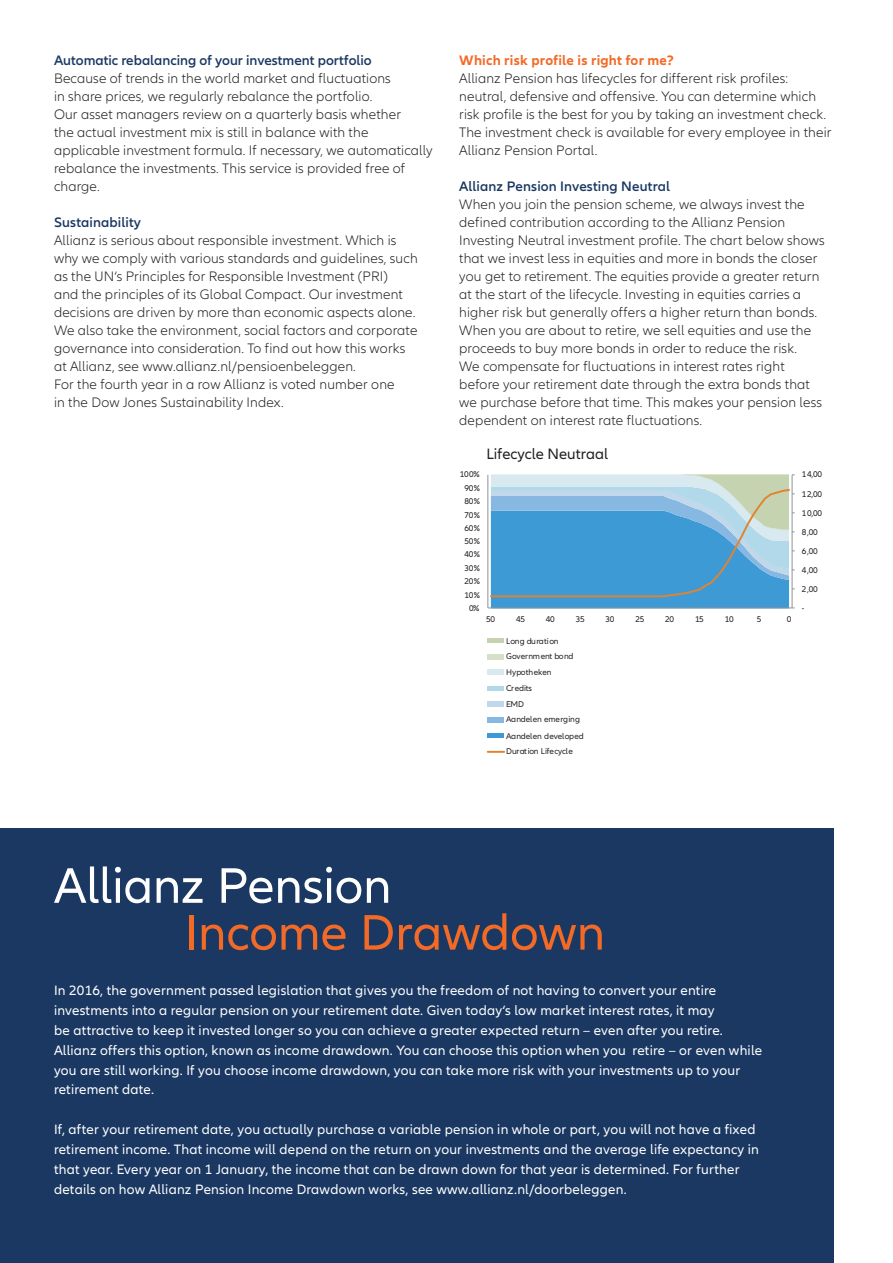
<style>
.page{position:relative;width:893px;height:1263px;background:#fff}
.page>*{position:absolute;margin:0;border:0;box-sizing:border-box;transform-origin:0 0}
.Subhead_13_16_ASR_A4{font:51.75px "Allianz Neo";letter-spacing:-.005em;color:#fff}
.Subhead_13_16_ASR_A4-2{font:51.75px "Allianz Neo";letter-spacing:-.005em;color:#f36a27}
.t1{font:15.6px "Allianz Neo";color:#231f20}
.Subhead_13_16_ASR_A4-3{font:300 14.25px/18px "Allianz Neo";letter-spacing:.01em;color:#231f20}
.Copy_9_5_13_25_ASL_A{font:600 14.25px "Allianz Neo";color:#1a3862}
.Subhead_13_16_ASR_A4-4{font:600 14.25px "Allianz Neo";letter-spacing:.01em;color:#1a3862}
.Copy_9_5_13_25_ASL_A-2{font:700 14.25px "Allianz Neo";letter-spacing:.015em;color:#f36a27}
.body{font:14.1px/19.8px "Allianz Neo";letter-spacing:.015em;color:#fff}
.t2{font:8.7px/15.6px "Allianz Neo";letter-spacing:-.025em;color:#231f20}
</style>
<div class="page">
<div style="left:0;top:828px;width:833px;height:435px;background:#1a3862"></div>
<hr style="left:488px;top:475px;width:1px;height:133px;background:#8d949b">
<hr style="left:488px;top:608px;width:304px;height:1px;background:#8d949b">
<svg style="left:489px;top:474px;width:306px;height:135px;background:#71b0d6"></svg>
<hr style="left:488px;top:639px;width:16px;height:4px;background:#c5d3b0">
<div style="left:488px;top:654px;width:16px;height:5px;background:#d5dfca"></div>
<div style="left:488px;top:670px;width:16px;height:5px;background:#d9e9f0"></div>
<hr style="left:488px;top:686px;width:16px;height:4px;background:#b1d9e9">
<div style="left:488px;top:702px;width:16px;height:5px;background:#c1d8eb"></div>
<div style="left:488px;top:717px;width:16px;height:5px;background:#86b8e1"></div>
<hr style="left:488px;top:734px;width:16px;height:4px;background:#3d9ad5">
<svg style="left:488px;top:751px;width:16px;height:2px"></svg>
<p class="Copy_9_5_13_25_ASL_A" style="left:54px;top:52px;width:319px">Automatic rebalancing of your investment portfolio</p>
<p class="Subhead_13_16_ASR_A4-3" style="left:54px;top:70px;width:338px">Because of trends in the world market and fluctuations</p>
<p class="Subhead_13_16_ASR_A4-3" style="left:54px;top:88px;width:320px">in share prices, we regularly rebalance the portfolio.</p>
<p class="Subhead_13_16_ASR_A4-3" style="left:54px;top:106px;width:349px">Our asset managers review on a quarterly basis whether</p>
<p class="Subhead_13_16_ASR_A4-3" style="left:54px;top:124px;width:380px">the actual investment mix is still in balance with the applicable investment formula. If necessary, we automatically rebalance the investments. This service is provided free of charge.</p>
<p class="Copy_9_5_13_25_ASL_A" style="left:54px;top:214px;width:89px">Sustainability</p>
<p class="Subhead_13_16_ASR_A4-3" style="left:54px;top:232px;width:365px">Allianz is serious about responsible investment. Which is why we comply with various standards and guidelines, such as the UN‘s Principles for Responsible Investment (PRI)<br>and the principles of its Global Compact. Our investment decisions are driven by more than economic aspects alone.<br>We also take the environment, social factors and corporate governance into consideration. To find out how this works</p>
<p class="Subhead_13_16_ASR_A4-3" style="left:54px;top:358px;width:303px">at Allianz, see www.allianz.nl/pensioenbeleggen.</p>
<p class="Subhead_13_16_ASR_A4-3" style="left:54px;top:376px;width:342px">For the fourth year in a row Allianz is voted number one</p>
<p class="Subhead_13_16_ASR_A4-3" style="left:54px;top:394px;width:231px">in the Dow Jones Sustainability Index.</p>
<p class="Copy_9_5_13_25_ASL_A-2" style="left:459px;top:52px;width:216px">Which risk profile is right for me?</p>
<p class="Subhead_13_16_ASR_A4-3" style="left:459px;top:70px;width:374px">Allianz Pension has lifecycles for different risk profiles: neutral, defensive and offensive. You can determine which risk profile is the best for you by taking an investment check.<br>The investment check is available for every employee in their Allianz Pension Portal.</p>
<p class="Subhead_13_16_ASR_A4-4" style="left:459px;top:178px;width:212px">Allianz Pension Investing Neutral</p>
<p class="Subhead_13_16_ASR_A4-3" style="left:459px;top:196px;width:367px">When you join the pension scheme, we always invest the defined contribution according to the Allianz Pension Investing Neutral investment profile. The chart below shows that we invest less in equities and more in bonds the closer you get to retirement. The equities provide a greater return</p>
<p class="Subhead_13_16_ASR_A4-3" style="left:459px;top:286px;width:359px">at the start of the lifecycle. Investing in equities carries a higher risk but generally offers a higher return than bonds.<br>When you are about to retire, we sell equities and use the proceeds to buy more bonds in order to reduce the risk.</p>
<p class="Subhead_13_16_ASR_A4-3" style="left:459px;top:358px;width:364px">We compensate for fluctuations in interest rates right before your retirement date through the extra bonds that we purchase before that time. This makes your pension less dependent on interest rate fluctuations.</p>
<p class="t2" style="left:460px;top:466px;width:21px">100%</p>
<p class="t2" style="left:464px;top:480px;width:17px">90%</p>
<p class="t2" style="left:464px;top:493px;width:17px">80%</p>
<p class="t2" style="left:464px;top:507px;width:17px">70%</p>
<p class="t2" style="left:464px;top:520px;width:17px">60%</p>
<p class="t2" style="left:464px;top:534px;width:17px">50%</p>
<p class="t2" style="left:464px;top:547px;width:17px">40%</p>
<p class="t2" style="left:464px;top:561px;width:17px">30%</p>
<p class="t2" style="left:464px;top:574px;width:17px">20%</p>
<p class="t2" style="left:464px;top:587px;width:17px">10%</p>
<p class="t2" style="left:469px;top:600px;width:12px">0%</p>
<p class="t1" style="left:487px;top:445px;width:123px">Lifecycle Neutraal</p>
<p class="t2" style="left:486px;top:612px;width:10px">50</p>
<p class="t2" style="left:516px;top:612px;width:10px">45</p>
<p class="t2" style="left:546px;top:612px;width:10px">40</p>
<p class="t2" style="left:576px;top:612px;width:10px">35</p>
<p class="t2" style="left:605px;top:612px;width:10px">30</p>
<p class="t2" style="left:635px;top:612px;width:10px">25</p>
<p class="t2" style="left:665px;top:612px;width:10px">20</p>
<p class="t2" style="left:695px;top:612px;width:10px">15</p>
<p class="t2" style="left:725px;top:612px;width:10px">10</p>
<p class="t2" style="left:757px;top:612px;width:6px">5</p>
<p class="t2" style="left:787px;top:612px;width:6px">0</p>
<p class="t2" style="left:506px;top:633px;width:69px">Long duration<br>Government bond<br>Hypotheken</p>
<p class="t2" style="left:506px;top:681px;width:76px">Credits<br>EMD<br>Aandelen emerging</p>
<p class="t2" style="left:506px;top:728px;width:79px">Aandelen developed<br>Duration Lifecycle</p>
<p class="t2" style="left:802px;top:466px;width:22px">14,00</p>
<p class="t2" style="left:802px;top:486px;width:22px">12,00</p>
<p class="t2" style="left:802px;top:505px;width:22px">10,00</p>
<p class="t2" style="left:802px;top:524px;width:17px">8,00</p>
<p class="t2" style="left:802px;top:543px;width:17px">6,00</p>
<p class="t2" style="left:802px;top:562px;width:17px">4,00</p>
<p class="t2" style="left:802px;top:581px;width:17px">2,00</p>
<p class="t2" style="left:802px;top:600px;width:4px">-</p>
<p class="Subhead_13_16_ASR_A4" style="left:54px;top:856px;width:339px">Allianz Pension</p>
<p class="Subhead_13_16_ASR_A4-2" style="left:185px;top:903px;width:422px">Income Drawdown</p>
<p class="body" style="left:54px;top:981px;width:664px">In 2016, the government passed legislation that gives you the freedom of not having to convert your entire investments into a regular pension on your retirement date. Given today‘s low market interest rates, it may</p>
<p class="body" style="left:54px;top:1021px;width:710px">be attractive to keep it invested longer so you can achieve a greater expected return – even after you retire.<br>Allianz offers this option, known as income drawdown. You can choose this option when you retire – or even while you are still working. If you choose income drawdown, you can take more risk with your investments up to your retirement date.</p>
<p class="body" style="left:54px;top:1120px;width:706px">If, after your retirement date, you actually purchase a variable pension in whole or part, you will not have a fixed retirement income. That income will depend on the return on your investments and the average life expectancy in that year. Every year on 1 January, the income that can be drawn down for that year is determined. For further details on how Allianz Pension Income Drawdown works, see www.allianz.nl/doorbeleggen.</p>
</div>
